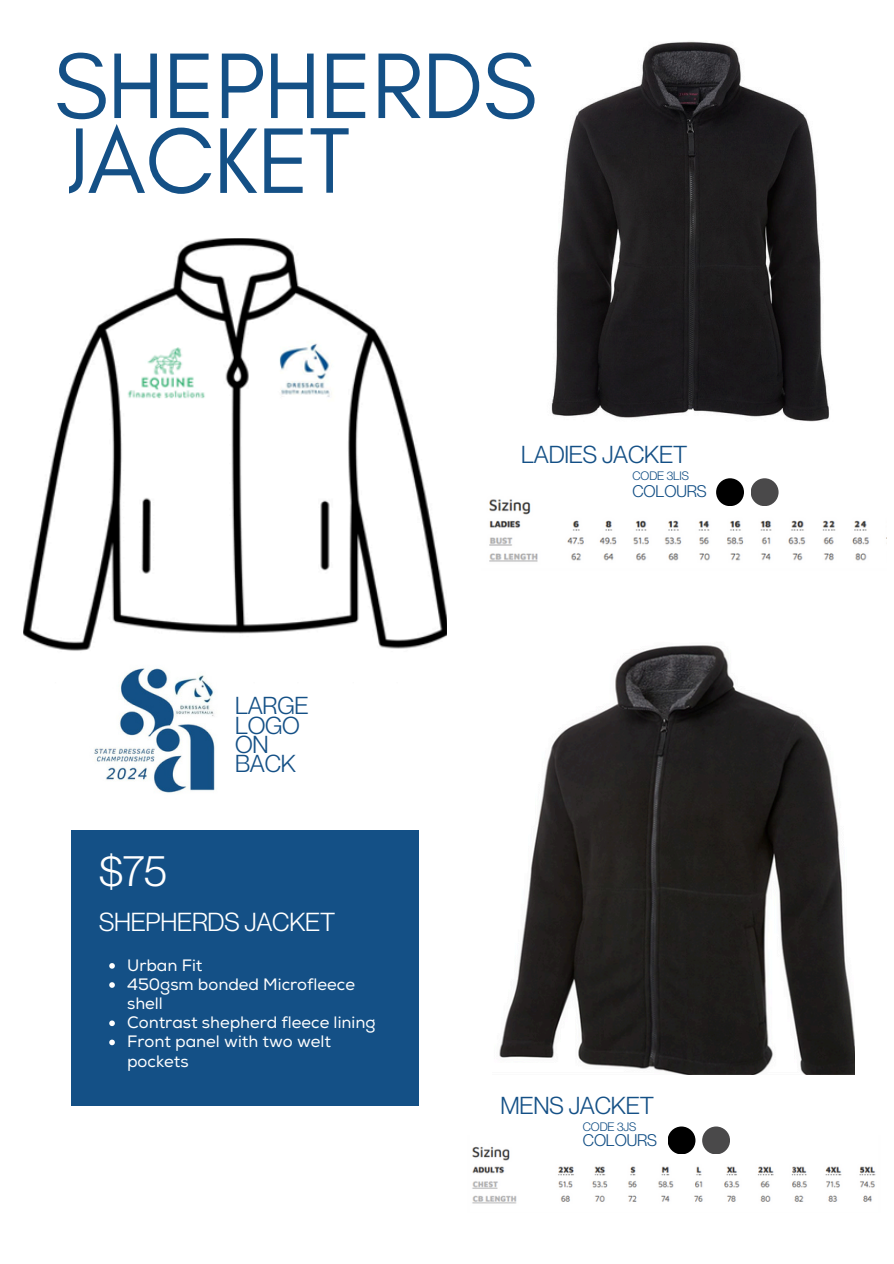
<style>
.page{position:relative;width:894px;height:1264px;background:#fff}
.page>*{position:absolute;margin:0;border:0;box-sizing:border-box;transform-origin:0 0}
.t1{font:94.8px/74.8px "Glacial Indifference";letter-spacing:-.01em;color:#145086}
.t2{font:43.05px "Neue Montreal";color:#fff}
.t3{font:25.5px "Neue Montreal";letter-spacing:-.01em;color:#fff}
.t4{font:24px/19.2px "Neue Montreal";letter-spacing:-.01em;color:#145086}
.t5{font:16.5px/19.2px "Nexa";color:#fff}
.t6{font:16.5px "Neue Montreal";letter-spacing:-.01em;color:#145086}
.t7{font:12px "Neue Montreal";letter-spacing:-.01em;color:#145086}
</style>
<div class="page">
<div style="left:72px;top:830px;width:347px;height:275px;background:#145086"></div>
<img style="left:489px;top:488px;width:380px;height:74px">
<img style="left:499px;top:645px;width:355px;height:429px">
<img style="left:551px;top:41px;width:278px;height:381px">
<img style="left:472px;top:1135px;width:404px;height:69px">
<svg style="left:109px;top:963px;width:6px;height:5px"></svg>
<svg style="left:109px;top:982px;width:6px;height:5px"></svg>
<svg style="left:109px;top:1020px;width:6px;height:6px"></svg>
<svg style="left:109px;top:1039px;width:6px;height:6px"></svg>
<img style="left:23px;top:239px;width:423px;height:412px">
<div style="left:0;top:183px;width:69px;height:207px;background:#fff"></div>
<img style="left:94px;top:668px;width:121px;height:125px">
<div style="left:716px;top:478px;width:27px;height:28px;background:#000;border-radius:50%"></div>
<div style="left:750px;top:478px;width:28px;height:28px;background:#4a494a;border-radius:50%"></div>
<div style="left:667px;top:1126px;width:28px;height:28px;background:#000;border-radius:50%"></div>
<div style="left:702px;top:1126px;width:27px;height:28px;background:#4a494a;border-radius:50%"></div>
<p class="t1" style="left:54px;top:47px;width:484px">SHEPHERDS<br>JACKET</p>
<p class="t4" style="left:521px;top:444px;width:168px">LADIES JACKET</p>
<p class="t7" style="left:632px;top:468px;width:58px">CODE 3LIS</p>
<p class="t2" style="left:99px;top:844px;width:69px">$75</p>
<p class="t4" style="left:235px;top:696px;width:75px">LARGE<br>LOGO<br>ON<br>BACK</p>
<p class="t3" style="left:99px;top:905px;width:238px">SHEPHERDS JACKET</p>
<h3 class="t5" style="left:127px;top:956px;width:77px">Urban Fit</h3>
<h2 class="t5" style="left:127px;top:975px;width:229px">450gsm bonded Microfleece shell</h2>
<h3 class="t5" style="left:127px;top:1013px;width:250px">Contrast shepherd fleece lining</h3>
<p class="t5" style="left:127px;top:1032px;width:205px">Front panel with two welt pockets</p>
<h4 class="t6" style="left:632px;top:481px;width:76px">COLOURS</h4>
<h4 class="t4" style="left:500px;top:1095px;width:155px">MENS JACKET</h4>
<p class="t7" style="left:582px;top:1119px;width:55px">CODE 3JS</p>
<p class="t6" style="left:582px;top:1129px;width:76px">COLOURS</p>
</div>
